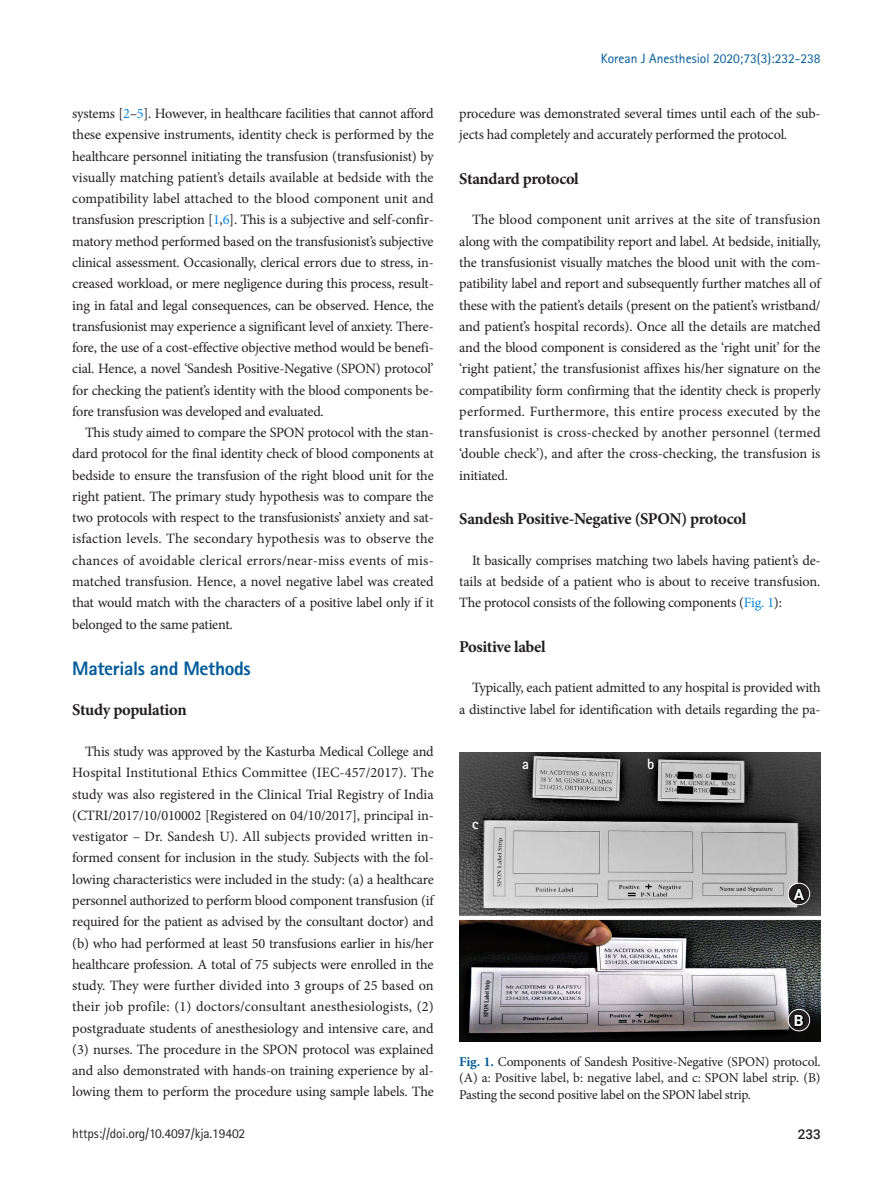
<style>
.page{position:relative;width:893px;height:1191px;background:#fff}
.page>*{position:absolute;margin:0;border:0;box-sizing:border-box;transform-origin:0 0}
.body-title{font:800 19.5px "Rotis Sans Serif Std";letter-spacing:-.02em;color:#015a98}
.body-sub-title{font:700 16.5px "Minion Pro";letter-spacing:-.025em;color:#231f20}
.t1{font:700 15.6px "Roboto";color:#fff}
.t2{font:700 15px "Rotis Sans Serif Std";color:#fff}
.body{font:14.25px/21.3px "Minion Pro";letter-spacing:-.015em;color:#231f20;text-align:justify}
.fig-caption{font:13.5px/16.5px "Minion Pro";letter-spacing:-.02em;color:#231f20;text-align:justify}
.t3{font:13.5px "Rotis Sans Serif Std";color:#015a98}
.t4{font:13.5px "Rotis Sans Serif Std";letter-spacing:-.01em;color:#231f20}
.t5{font:500 13.5px "Roboto";color:#231f20}
.s1{color:#0b88de}
.s2{font-weight:700;color:#015a98}
</style>
<div class="page">
<img style="left:459px;top:752px;width:362px;height:289px">
<svg style="left:788px;top:883px;width:22px;height:21px"></svg>
<div style="left:788px;top:882px;width:22px;height:23px;border:1px solid #fff;border-radius:50%"></div>
<svg style="left:791px;top:886px;width:16px;height:16px"></svg>
<svg style="left:788px;top:1009px;width:22px;height:22px"></svg>
<div style="left:788px;top:1009px;width:22px;height:22px;border:1px solid #fff;border-radius:50%"></div>
<svg style="left:793px;top:1012px;width:13px;height:16px"></svg>
<p class="body" style="left:72px;top:103px;width:363px">systems [<span class="s1">2</span>–<span class="s1">5</span>]. However, in healthcare facilities that cannot afford these expensive instruments, identity check is performed by the healthcare personnel initiating the transfusion (transfusionist) by visually matching patient’s details available at bedside with the compatibility label attached to the blood component unit and transfusion prescription [<span class="s1">1</span>,<span class="s1">6</span>]. This is a subjective and self-confir&shy;matory method performed based on the transfusionist’s subjective clinical assessment. Occasionally, clerical errors due to stress, in&shy;creased workload, or mere negligence during this process, result&shy;ing in fatal and legal consequences, can be observed. Hence, the transfusionist may experience a significant level of anxiety. There&shy;fore, the use of a cost-effective objective method would be benefi&shy;cial. Hence, a novel ‘Sandesh Positive-Negative (SPON) protocol’ for checking the patient’s identity with the blood components be&shy;fore transfusion was developed and evaluated.</p>
<p class="body" style="left:72px;top:422px;width:363px;text-indent:13px">This study aimed to compare the SPON protocol with the stan&shy;dard protocol for the final identity check of blood components at bedside to ensure the transfusion of the right blood unit for the right patient. The primary study hypothesis was to compare the two protocols with respect to the transfusionists’ anxiety and sat&shy;isfaction levels. The secondary hypothesis was to observe the chances of avoidable clerical errors/near-miss events of mis&shy;matched transfusion. Hence, a novel negative label was created that would match with the characters of a positive label only if it belonged to the same patient.</p>
<p class="body-title" style="left:72px;top:656px;width:180px">Materials and Methods</p>
<p class="body-sub-title" style="left:72px;top:698px;width:116px">Study population</p>
<p class="body" style="left:72px;top:741px;width:363px;text-indent:13px">This study was approved by the Kasturba Medical College and Hospital Institutional Ethics Committee (IEC-457/2017). The study was also registered in the Clinical Trial Registry of India (CTRI/2017/10/010002 [Registered on 04/10/2017], principal in&shy;vestigator – Dr. Sandesh U). All subjects provided written in&shy;formed consent for inclusion in the study. Subjects with the fol&shy;lowing characteristics were included in the study: (a) a healthcare personnel authorized to perform blood component transfusion (if required for the patient as advised by the consultant doctor) and (b) who had performed at least 50 transfusions earlier in his/her healthcare profession. A total of 75 subjects were enrolled in the study. They were further divided into 3 groups of 25 based on their job profile: (1) doctors/consultant anesthesiologists, (2) postgraduate students of anesthesiology and intensive care, and (3) nurses. The procedure in the SPON protocol was explained and also demonstrated with hands-on training experience by al&shy;lowing them to perform the procedure using sample labels. The</p>
<p class="t3" style="left:601px;top:51px;width:221px">Korean J Anesthesiol 2020;73(3):232-238</p>
<p class="body" style="left:459px;top:103px;width:363px">procedure was demonstrated several times until each of the sub&shy;jects had completely and accurately performed the protocol.</p>
<p class="body-sub-title" style="left:459px;top:167px;width:121px">Standard protocol</p>
<p class="body" style="left:459px;top:209px;width:363px;text-indent:13px">The blood component unit arrives at the site of transfusion along with the compatibility report and label. At bedside, initially, the transfusionist visually matches the blood unit with the com&shy;patibility label and report and subsequently further matches all of these with the patient’s details (present on the patient’s wristband/ and patient’s hospital records). Once all the details are matched and the blood component is considered as the ‘right unit’ for the ‘right patient,’ the transfusionist affixes his/her signature on the compatibility form confirming that the identity check is properly performed. Furthermore, this entire process executed by the transfusionist is cross-checked by another personnel (termed ‘double check’), and after the cross-checking, the transfusion is initiated.</p>
<p class="body-sub-title" style="left:459px;top:507px;width:289px">Sandesh Positive-Negative (SPON) protocol</p>
<p class="body" style="left:459px;top:549px;width:363px;text-indent:13px">It basically comprises matching two labels having patient’s de&shy;tails at bedside of a patient who is about to receive transfusion.<br>The protocol consists of the following components (<span class="s1">Fig. 1</span>):</p>
<p class="body-sub-title" style="left:459px;top:635px;width:88px">Positive label</p>
<p class="body" style="left:459px;top:677px;width:363px;text-align:right">Typically, each patient admitted to any hospital is provided with<br>a distinctive label for identification with details regarding the pa-</p>
<p class="t2" style="left:472px;top:814px;width:8px">c</p>
<p class="t2" style="left:522px;top:754px;width:8px">a</p>
<p class="t2" style="left:647px;top:754px;width:9px">b</p>
<p class="t1" style="left:794px;top:883px;width:12px">A</p>
<p class="t1" style="left:794px;top:1009px;width:11px">B</p>
<p class="fig-caption" style="left:459px;top:1053px;width:363px"><span class="s2">Fig. 1.</span> Components of Sandesh Positive-Negative (SPON) protocol. (A) a: Positive label, b: negative label, and c: SPON label strip. (B)<br>Pasting the second positive label on the SPON label strip.</p>
<p class="t4" style="left:72px;top:1125px;width:174px">https://doi.org/10.4097/kja.19402</p>
<p class="t5" style="left:798px;top:1124px;width:25px">233</p>
</div>
